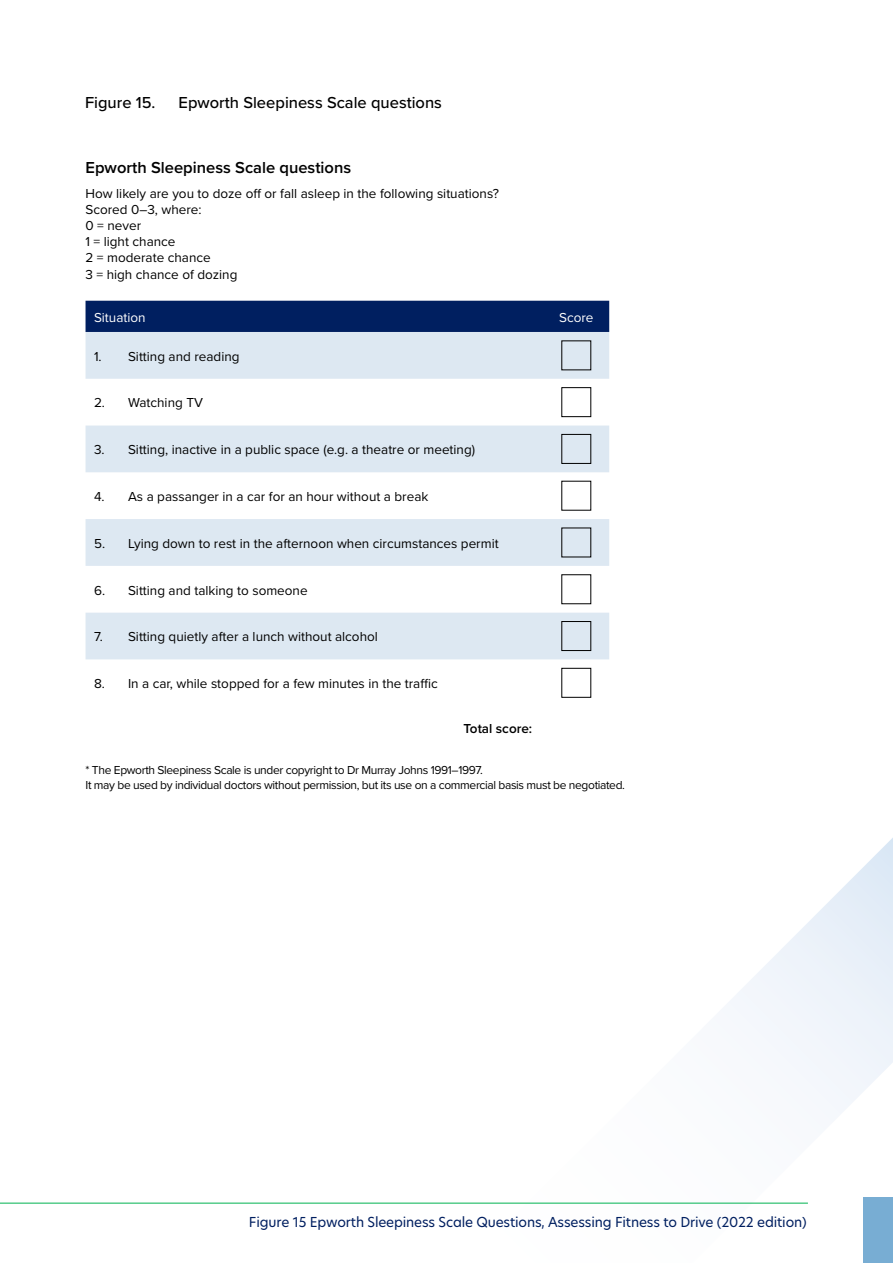
<style>
.page{position:relative;width:893px;height:1263px;background:#fff}
.page>*{position:absolute;margin:0;border:0;box-sizing:border-box;transform-origin:0 0}
.t1{font:500 16.5px "Proxima Nova";color:#000}
.Heading_5{font:600 16.5px "Proxima Nova";color:#000}
.Body_1_-_LJ{font:13.5px "Proxima Nova";color:#000}
.t2{font:13.5px "New Hero";letter-spacing:-.01em;color:#001f60}
.Body_1_-_LJ-2{font:13.5px "Proxima Nova";color:#fff}
.t3{font:600 13.5px "Proxima Nova";color:#000}
.Body_2_-_LJ{font:12px/14.4px "Proxima Nova";letter-spacing:-.03em;color:#000}
</style>
<div class="page">
<svg style="left:400px;top:838px;width:493px;height:365px"></svg>
<div style="left:86px;top:301px;width:523px;height:31px;background:#001f60"></div>
<svg style="left:86px;top:332px;width:523px;height:327px;fill:#dde8f2"></svg>
<div style="left:561px;top:387px;width:30px;height:30px;border:1px solid #000"></div>
<div style="left:561px;top:434px;width:30px;height:30px;border:1px solid #000"></div>
<div style="left:561px;top:621px;width:30px;height:30px;border:1px solid #000"></div>
<div style="left:561px;top:668px;width:30px;height:30px;border:1px solid #000"></div>
<div style="left:863px;top:1197px;width:30px;height:66px;background:#78add3"></div>
<hr style="left:0;top:1203px;width:808px;height:1px;background:#00b351">
<p class="t1" style="left:85px;top:90px;width:72px">Figure 15.</p>
<p class="t1" style="left:179px;top:90px;width:265px">Epworth Sleepiness Scale questions</p>
<p class="Heading_5" style="left:86px;top:155px;width:267px">Epworth Sleepiness Scale questions</p>
<p class="Body_1_-_LJ" style="left:86px;top:183px;width:415px">How likely are you to doze off or fall asleep in the following situations?</p>
<p class="Body_1_-_LJ" style="left:86px;top:199px;width:118px">Scored 0–3, where:</p>
<p class="Body_1_-_LJ" style="left:86px;top:215px;width:57px">0 = never</p>
<p class="Body_1_-_LJ" style="left:86px;top:232px;width:91px">1 = light chance</p>
<p class="Body_1_-_LJ" style="left:86px;top:248px;width:127px">2 = moderate chance</p>
<p class="Body_1_-_LJ" style="left:86px;top:264px;width:153px">3 = high chance of dozing</p>
<p class="Body_1_-_LJ-2" style="left:94px;top:307px;width:53px">Situation</p>
<p class="Body_1_-_LJ-2" style="left:559px;top:307px;width:36px">Score</p>
<p class="Body_1_-_LJ" style="left:94px;top:346px;width:9px">1.</p>
<p class="Body_1_-_LJ" style="left:128px;top:346px;width:113px">Sitting and reading</p>
<p class="Body_1_-_LJ" style="left:94px;top:393px;width:13px">2.</p>
<p class="Body_1_-_LJ" style="left:128px;top:393px;width:76px">Watching TV</p>
<p class="Body_1_-_LJ" style="left:94px;top:440px;width:12px">3.</p>
<p class="Body_1_-_LJ" style="left:128px;top:440px;width:349px">Sitting, inactive in a public space (e.g. a theatre or meeting)</p>
<p class="Body_1_-_LJ" style="left:94px;top:486px;width:12px">4.</p>
<p class="Body_1_-_LJ" style="left:128px;top:486px;width:302px">As a passanger in a car for an hour without a break</p>
<p class="Body_1_-_LJ" style="left:94px;top:533px;width:13px">5.</p>
<p class="Body_1_-_LJ" style="left:128px;top:533px;width:372px">Lying down to rest in the afternoon when circumstances permit</p>
<p class="Body_1_-_LJ" style="left:94px;top:580px;width:13px">6.</p>
<p class="Body_1_-_LJ" style="left:128px;top:580px;width:181px">Sitting and talking to someone</p>
<p class="Body_1_-_LJ" style="left:94px;top:627px;width:10px">7.</p>
<p class="Body_1_-_LJ" style="left:128px;top:627px;width:251px">Sitting quietly after a lunch without alcohol</p>
<p class="Body_1_-_LJ" style="left:94px;top:673px;width:12px">8.</p>
<p class="Body_1_-_LJ" style="left:128px;top:673px;width:311px">In a car, while stopped for a few minutes in the traffic</p>
<p class="t3" style="left:464px;top:718px;width:70px">Total score:</p>
<p class="Body_2_-_LJ" style="left:86px;top:762px;width:541px">* The Epworth Sleepiness Scale is under copyright to Dr Murray Johns 1991–1997.<br>It may be used by individual doctors without permission, but its use on a commercial basis must be negotiated.</p>
<p class="t2" style="left:249px;top:1213px;width:559px">Figure 15 Epworth Sleepiness Scale Questions, Assessing Fitness to Drive (2022 edition)</p>
</div>
